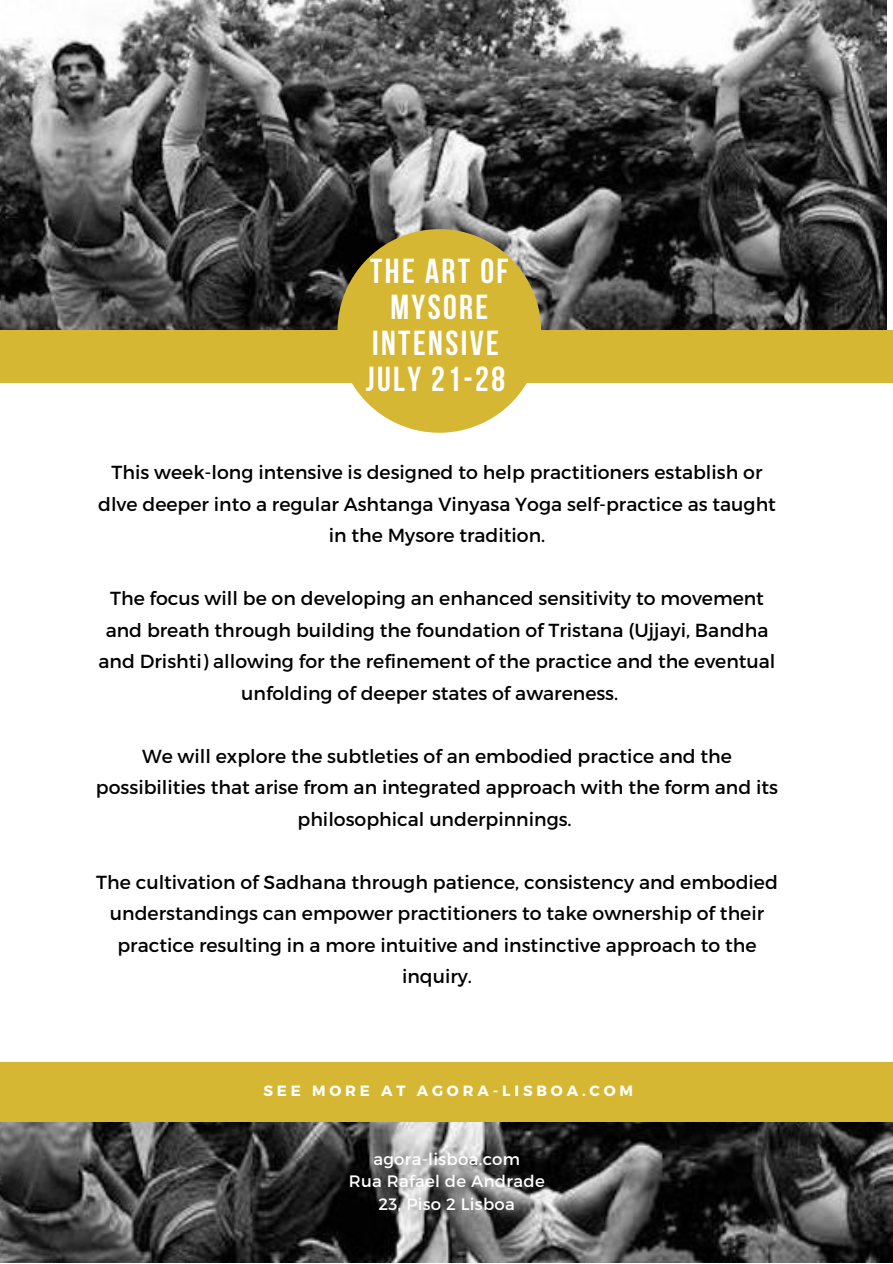
<style>
.page{position:relative;width:893px;height:1264px;background:#fff}
.page>*{position:absolute;margin:0;border:0;box-sizing:border-box;transform-origin:0 0}
.t1{font:700 34.65px/36px "Bebas Neue";letter-spacing:.07em;color:#fff;text-align:center}
.t2{font:18.9px/31.5px "Montserrat";color:#000;text-align:center}
.t3{font:16.5px/22.5px "Montserrat";letter-spacing:.02em;color:#fff;text-align:center}
.t4{font:700 14.85px "Montserrat";letter-spacing:.26em;color:#fff}
</style>
<div class="page">
<img style="left:0;top:0;width:885px;height:331px">
<img style="left:0;top:1121px;width:892px;height:141px">
<div style="left:0;top:1061px;width:892px;height:60px;background:#d6b734"></div>
<div style="left:0;top:331px;width:892px;height:51px;background:#d6b734"></div>
<svg style="left:337px;top:229px;width:204px;height:204px"></svg>
<h1 class="t1" style="left:365px;top:256px;width:144px">THE ART OF<br>MYSORE<br>INTENSIVE<br>JULY 21-28</h1>
<p class="t2" style="left:98px;top:456px;width:679px">This week-long intensive is designed to help practitioners establish or dlve deeper into a regular Ashtanga Vinyasa Yoga self-practice as taught in the Mysore tradition.</p>
<p class="t2" style="left:110px;top:581px;width:655px">The focus will be on developing an enhanced sensitivity to movement</p>
<p class="t2" style="left:106px;top:613px;width:664px">and breath through building the foundation of Tristana (Ujjayi, Bandha</p>
<p class="t2" style="left:99px;top:644px;width:678px">and Drishti) allowing for the refinement of the practice and the eventual</p>
<p class="t2" style="left:241px;top:676px;width:378px">unfolding of deeper states of awareness.</p>
<p class="t2" style="left:96px;top:739px;width:683px">We will explore the subtleties of an embodied practice and the possibilities that arise from an integrated approach with the form and its philosophical underpinnings.</p>
<p class="t2" style="left:96px;top:865px;width:683px">The cultivation of Sadhana through patience, consistency and embodied understandings can empower practitioners to take ownership of their practice resulting in a more intuitive and instinctive approach to the inquiry.</p>
<p class="t4" style="left:263px;top:1081px;width:371px">SEE MORE AT AGORA-LISBOA.COM</p>
<p class="t3" style="left:349px;top:1146px;width:197px">agora-lisboa.com<br>Rua Rafael de Andrade<br>23, Piso 2 Lisboa</p>
</div>
